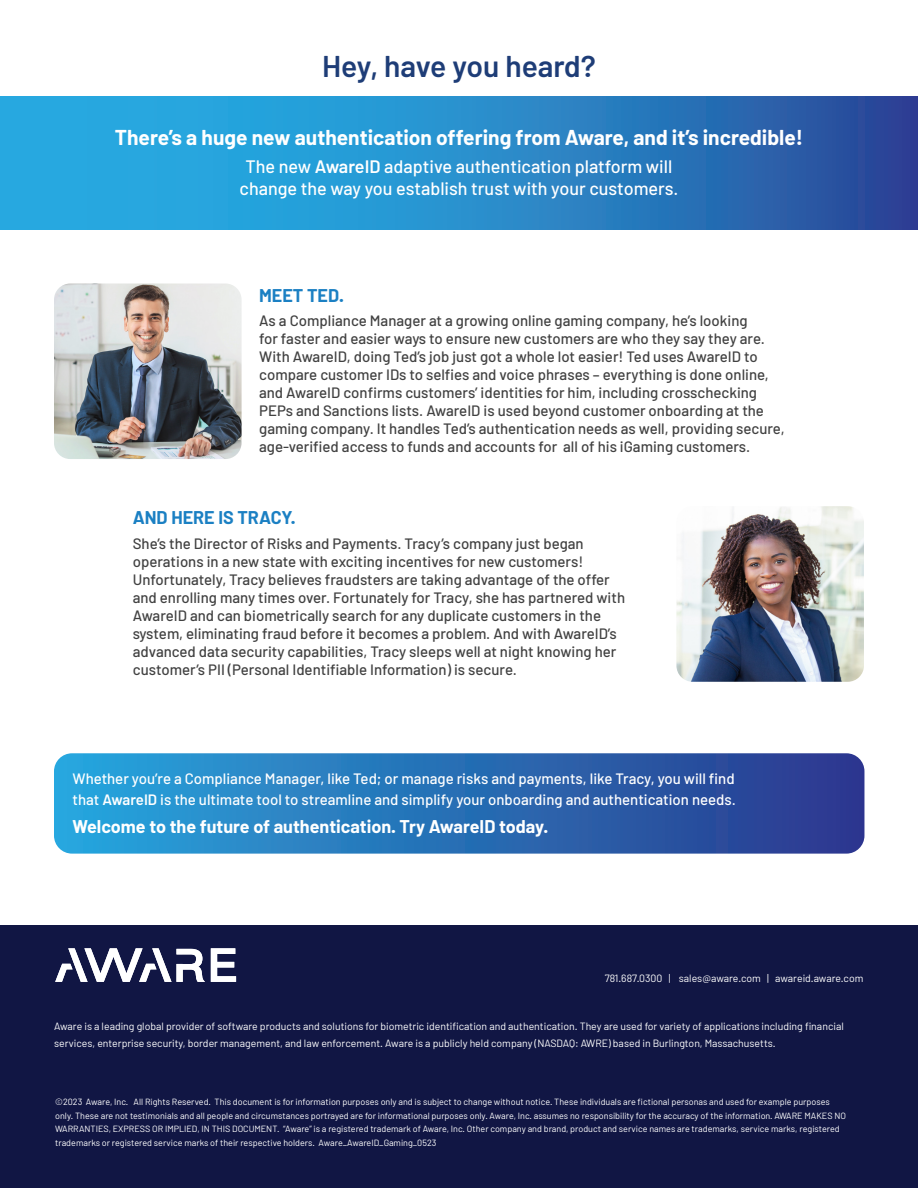
<style>
.page{position:relative;width:918px;height:1188px;background:#fff}
.page>*{position:absolute;margin:0;border:0;box-sizing:border-box;transform-origin:0 0}
.Header_3{font:600 30px "Barlow";color:#1e3d77}
.Header_3-2{font:700 21px "Barlow";color:#fff}
.Header_3-3{font:500 18px/21.6px "Barlow";color:#fff;text-align:center}
.Header_3-4{font:700 18px "Barlow";color:#fff}
.Header_3-5{font:700 18px "Barlow";color:#1b80c3}
.Header_3-6{font:500 15px/18px "Barlow";color:#414141}
.Header_3-7{font:500 15px/21px "Barlow";color:#fff}
.t1{font:10.5px/16.5px "Barlow";color:#fff}
.t2{font:9px/13.5px "Barlow";color:#fff}
.s1{font-weight:600}
</style>
<div class="page">
<svg style="left:54px;top:753px;width:810px;height:101px;background:#2b70b6"></svg>
<img style="left:54px;top:284px;width:188px;height:175px">
<img style="left:676px;top:506px;width:188px;height:176px">
<svg style="left:0;top:96px;width:918px;height:134px;background:#2887c7"></svg>
<div style="left:0;top:925px;width:918px;height:263px;background:#111644"></div>
<svg style="left:211px;top:948px;width:25px;height:34px"></svg>
<svg style="left:55px;top:948px;width:150px;height:34px"></svg>
<p class="Header_3" style="left:322px;top:47px;width:275px">Hey, have you heard?</p>
<p class="Header_3-2" style="left:115px;top:124px;width:690px">There’s a huge new authentication offering from Aware, and it’s incredible!</p>
<p class="Header_3-3" style="left:240px;top:154px;width:440px">The new <span class="s1">AwareID</span> adaptive authentication platform will change the way you establish trust with your customers.</p>
<p class="Header_3-5" style="left:259px;top:284px;width:86px">MEET TED.</p>
<p class="Header_3-6" style="left:259px;top:311px;width:527px">As a Compliance Manager at a growing online gaming company, he’s looking<br>for faster and easier ways to ensure new customers are who they say they are.<br>With AwareID, doing Ted’s job just got a whole lot easier! Ted uses AwareID to compare customer IDs to selfies and voice phrases – everything is done online, and AwareID confirms customers’ identities for him, including crosschecking PEPs and Sanctions lists. AwareID is used beyond customer onboarding at the gaming company. It handles Ted’s authentication needs as well, providing secure, age-verified access to funds and accounts for all of his iGaming customers.</p>
<p class="Header_3-5" style="left:133px;top:507px;width:164px">AND HERE IS TRACY.</p>
<p class="Header_3-6" style="left:133px;top:533px;width:494px">She’s the Director of Risks and Payments. Tracy’s company just began operations in a new state with exciting incentives for new customers!<br>Unfortunately, Tracy believes fraudsters are taking advantage of the offer and enrolling many times over. Fortunately for Tracy, she has partnered with AwareID and can biometrically search for any duplicate customers in the system, eliminating fraud before it becomes a problem. And with AwareID’s advanced data security capabilities, Tracy sleeps well at night knowing her customer’s PII (Personal Identifiable Information) is secure.</p>
<p class="Header_3-7" style="left:73px;top:766px;width:665px">Whether you’re a Compliance Manager, like Ted; or manage risks and payments, like Tracy, you will find that <span class="s1">AwareID</span> is the ultimate tool to streamline and simplify your onboarding and authentication needs.</p>
<p class="Header_3-4" style="left:73px;top:815px;width:477px">Welcome to the future of authentication. Try AwareID today.</p>
<p class="t1" style="left:605px;top:970px;width:260px">781.687.0300 | sales@aware.com | awareid.aware.com</p>
<p class="t1" style="left:54px;top:1018px;width:791px">Aware is a leading global provider of software products and solutions for biometric identification and authentication. They are used for variety of applications including financial services, enterprise security, border management, and law enforcement. Aware is a publicly held company (NASDAQ: AWRE) based in Burlington, Massachusetts.</p>
<p class="t2" style="left:55px;top:1095px;width:792px">©2023 Aware, Inc. All Rights Reserved. This document is for information purposes only and is subject to change without notice. These individuals are fictional personas and used for example purposes only. These are not testimonials and all people and circumstances portrayed are for informational purposes only. Aware, Inc. assumes no responsibility for the accuracy of the information. AWARE MAKES NO WARRANTIES, EXPRESS OR IMPLIED, IN THIS DOCUMENT. “Aware” is a registered trademark of Aware, Inc. Other company and brand, product and service names are trademarks, service marks, registered trademarks or registered service marks of their respective holders. Aware_AwareID_Gaming_0523</p>
</div>
